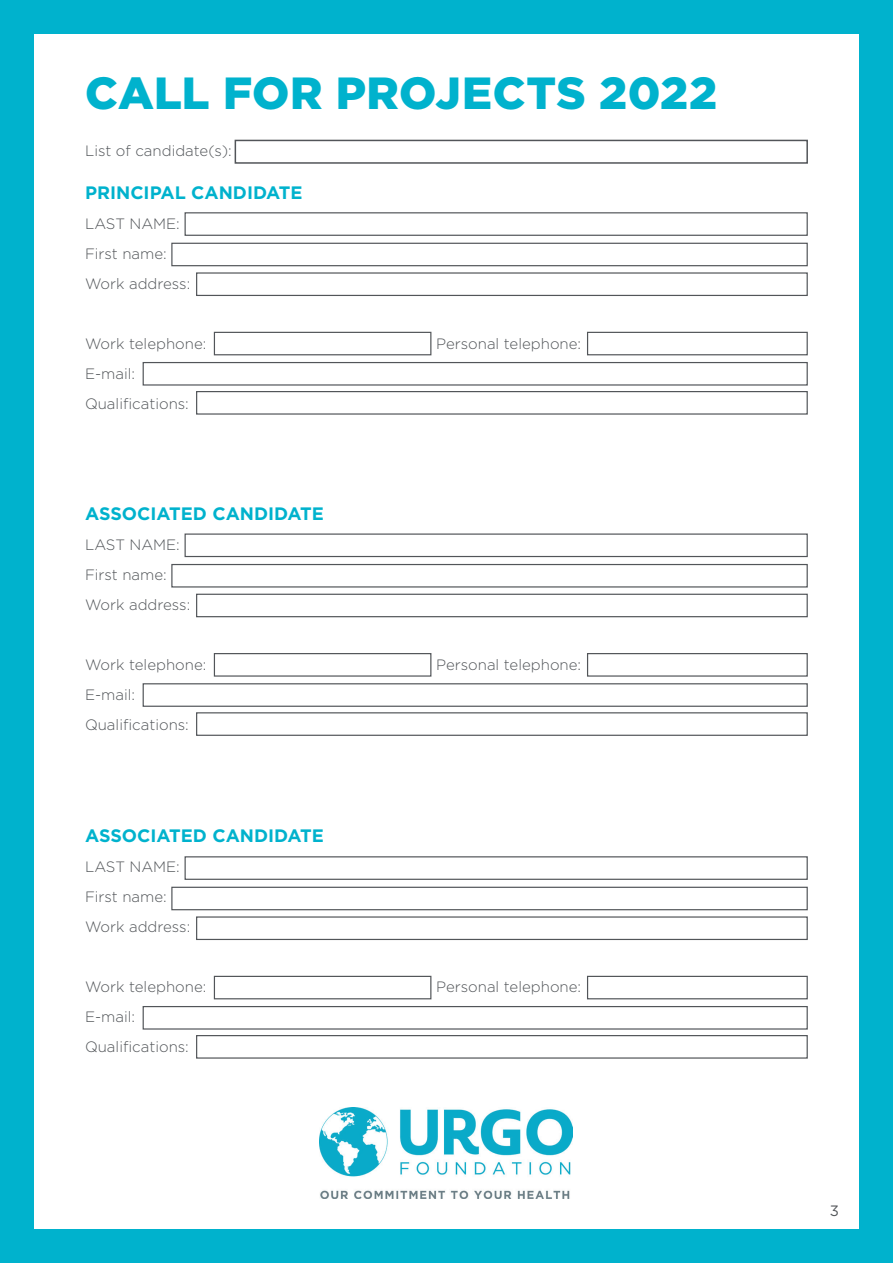
<style>
.page{position:relative;width:893px;height:1263px;background:#00b2cd}
.page>*{position:absolute;margin:0;border:0;box-sizing:border-box;transform-origin:0 0}
.t1{font:900 45px "Gotham";letter-spacing:.01em;color:#00b2cd}
.t2{font:700 18px "Gotham";color:#00b2cd}
.t3{font:300 15px/30px "Gotham";color:#525559}
.t4{font:15px "Gotham";color:#525559}
</style>
<div class="page">
<div style="left:34px;top:34px;width:825px;height:1195px;background:#fff"></div>
<div style="left:235px;top:140px;width:573px;height:24px;border:2px solid #525559"></div>
<div style="left:185px;top:212px;width:623px;height:24px;border:1px solid #525559"></div>
<div style="left:171px;top:243px;width:637px;height:23px;border:1px solid #525559"></div>
<div style="left:196px;top:272px;width:612px;height:24px;border:1px solid #525559"></div>
<div style="left:143px;top:362px;width:665px;height:24px;border:1px solid #525559"></div>
<div style="left:196px;top:391px;width:612px;height:24px;border:1px solid #525559"></div>
<div style="left:214px;top:332px;width:217px;height:23px;border:1px solid #525559"></div>
<div style="left:587px;top:332px;width:221px;height:23px;border:1px solid #525559"></div>
<div style="left:185px;top:533px;width:623px;height:24px;border:1px solid #525559"></div>
<div style="left:171px;top:564px;width:637px;height:23px;border:1px solid #525559"></div>
<div style="left:196px;top:594px;width:612px;height:23px;border:1px solid #525559"></div>
<div style="left:143px;top:683px;width:665px;height:24px;border:1px solid #525559"></div>
<div style="left:196px;top:712px;width:612px;height:24px;border:1px solid #525559"></div>
<div style="left:214px;top:653px;width:217px;height:24px;border:1px solid #525559"></div>
<div style="left:587px;top:653px;width:221px;height:24px;border:1px solid #525559"></div>
<div style="left:185px;top:856px;width:623px;height:24px;border:1px solid #525559"></div>
<div style="left:171px;top:887px;width:637px;height:23px;border:1px solid #525559"></div>
<div style="left:196px;top:916px;width:612px;height:24px;border:1px solid #525559"></div>
<div style="left:143px;top:1006px;width:665px;height:23px;border:1px solid #525559"></div>
<div style="left:196px;top:1035px;width:612px;height:24px;border:1px solid #525559"></div>
<div style="left:214px;top:976px;width:217px;height:23px;border:1px solid #525559"></div>
<div style="left:587px;top:976px;width:221px;height:23px;border:1px solid #525559"></div>
<img style="left:319px;top:1108px;width:253px;height:90px">
<h1 class="t1" style="left:85px;top:62px;width:634px">CALL FOR PROJECTS 2022</h1>
<p class="t3" style="left:85px;top:135px;width:148px">List of candidate(s):</p>
<p class="t2" style="left:85px;top:180px;width:219px">PRINCIPAL CANDIDATE</p>
<p class="t3" style="left:85px;top:208px;width:107px">LAST NAME:<br>First name:<br>Work address:</p>
<p class="t3" style="left:85px;top:328px;width:123px">Work telephone:</p>
<p class="t3" style="left:436px;top:328px;width:147px">Personal telephone:</p>
<p class="t3" style="left:85px;top:358px;width:105px">E-mail:<br>Qualifications:</p>
<p class="t2" style="left:85px;top:501px;width:240px">ASSOCIATED CANDIDATE</p>
<p class="t3" style="left:85px;top:529px;width:107px">LAST NAME:<br>First name:<br>Work address:</p>
<p class="t3" style="left:85px;top:649px;width:123px">Work telephone:</p>
<p class="t3" style="left:436px;top:649px;width:147px">Personal telephone:</p>
<p class="t3" style="left:85px;top:679px;width:105px">E-mail:<br>Qualifications:</p>
<p class="t2" style="left:85px;top:824px;width:240px">ASSOCIATED CANDIDATE</p>
<p class="t3" style="left:85px;top:851px;width:107px">LAST NAME:<br>First name:<br>Work address:</p>
<p class="t3" style="left:85px;top:971px;width:123px">Work telephone:</p>
<p class="t3" style="left:436px;top:971px;width:147px">Personal telephone:</p>
<p class="t3" style="left:85px;top:1001px;width:105px">E-mail:<br>Qualifications:</p>
<p class="t4" style="left:830px;top:1202px;width:11px">3</p>
</div>
